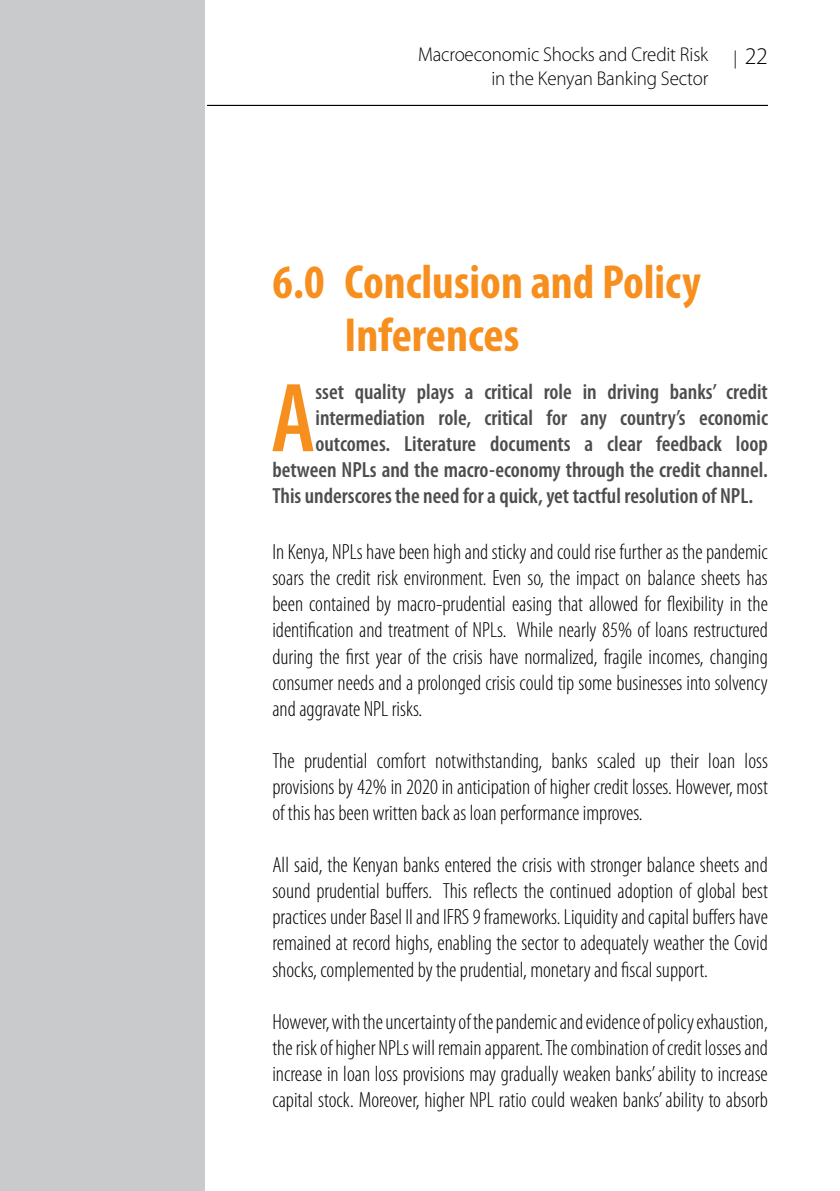
<style>
.page{position:relative;width:840px;height:1191px;background:#fff}
.page>*{position:absolute;margin:0;border:0;box-sizing:border-box;transform-origin:0 0}
.t1{font:600 condensed 99.2px "Myriad Pro";color:#f78f1e}
.t2{font:700 condensed 48px/52.2px "Myriad Pro";color:#f78f1e}
.t3{font:300 24px "Myriad Pro";color:#000}
.t4{font:300 condensed 22px/26px "Myriad Pro";color:#000;text-align:justify}
.t5{font:600 condensed 22px "Myriad Pro";color:#4d4d4f}
.t6{font:300 20px/24px "Myriad Pro";letter-spacing:-.01em;color:#000;text-align:right;scale:.95 1}
.s1{font-size:18px}
</style>
<div class="page">
<hr style="left:207px;top:105px;width:560px;height:1px;background:#000">
<div style="left:0;top:0;width:204px;height:1191px;background:#c9cacc"></div>
<p class="t6" style="left:418px;top:43px;width:307px">Macroeconomic Shocks and Credit Risk in the Kenyan Banking Sector</p>
<p class="t3" style="left:733px;top:43px;width:36px"><span class="s1">|</span> 22</p>
<h2 class="t2" style="left:344px;top:255px;width:357px;text-indent:-72px">6.0 Conclusion and Policy<br>Inferences</h2>
<h1 class="t1" style="left:271px;top:364px;width:46px">A</h1>
<p class="t5" style="left:315px;top:380px;width:453px">sset quality plays a critical role in driving banks’ credit</p>
<p class="t5" style="left:315px;top:406px;width:453px">intermediation role, critical for any country’s economic</p>
<p class="t5" style="left:315px;top:432px;width:453px">outcomes. Literature documents a clear feedback loop</p>
<p class="t5" style="left:272px;top:458px;width:496px">between NPLs and the macro-economy through the credit channel.</p>
<p class="t5" style="left:272px;top:484px;width:482px">This underscores the need for a quick, yet tactful resolution of NPL.</p>
<p class="t4" style="left:272px;top:539px;width:496px">In Kenya, NPLs have been high and sticky and could rise further as the pandemic soars the credit risk environment. Even so, the impact on balance sheets has been contained by macro-prudential easing that allowed for flexibility in the identification and treatment of NPLs. While nearly 85% of loans restructured during the first year of the crisis have normalized, fragile incomes, changing consumer needs and a prolonged crisis could tip some businesses into solvency and aggravate NPL risks.</p>
<p class="t4" style="left:272px;top:748px;width:496px">The prudential comfort notwithstanding, banks scaled up their loan loss provisions by 42% in 2020 in anticipation of higher credit losses. However, most of this has been written back as loan performance improves.</p>
<p class="t4" style="left:272px;top:852px;width:496px">All said, the Kenyan banks entered the crisis with stronger balance sheets and sound prudential buffers. This reflects the continued adoption of global best practices under Basel II and IFRS 9 frameworks. Liquidity and capital buffers have remained at record highs, enabling the sector to adequately weather the Covid shocks, complemented by the prudential, monetary and fiscal support.</p>
<p class="t4" style="left:272px;top:1009px;width:497px">However, with the uncertainty of the pandemic and evidence of policy exhaustion, the risk of higher NPLs will remain apparent. The combination of credit losses and increase in loan loss provisions may gradually weaken banks’ ability to increase capital stock. Moreover, higher NPL ratio could weaken banks’ ability to absorb</p>
</div>
